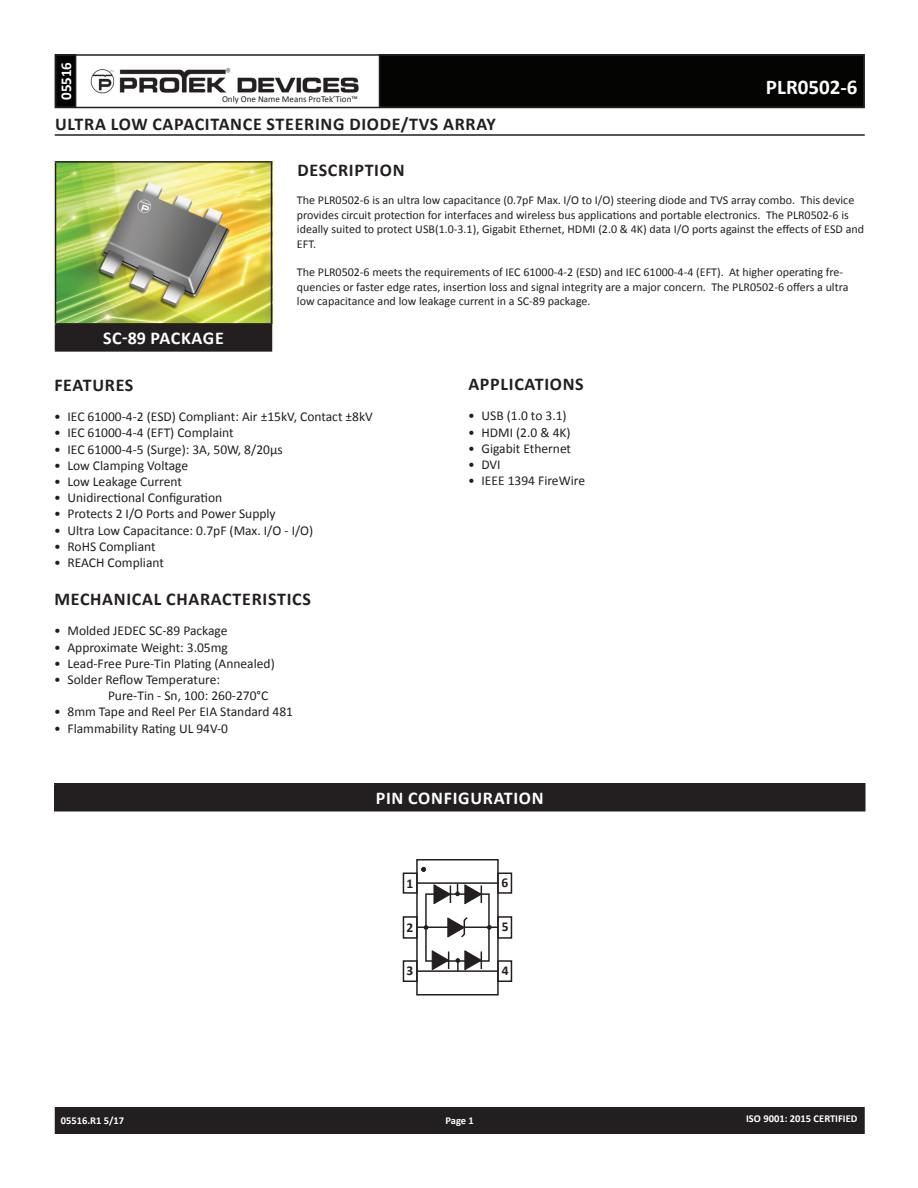
<style>
.page{position:relative;width:918px;height:1188px;background:#fff}
.page>*{position:absolute;margin:0;border:0;box-sizing:border-box;transform-origin:0 0}
.t1{font:700 21px "Calibri";color:#fff}
.t2{font:700 18px "Calibri";letter-spacing:.04em;color:#231f20}
.t3{font:700 18px "Calibri";letter-spacing:.04em;color:#fff}
.t4{font:700 15px "Calibri";color:#fff}
.t5{font:13.5px/16.2px "Calibri";color:#231f20}
.t6{font:700 13.5px "Calibri";color:#231f20}
.t7{font:12px/14.4px "Calibri";color:#231f20}
.t8{font:700 10.5px "Calibri";color:#fff}
.t9{font:9px "Calibri";color:#231f20}
</style>
<div class="page">
<div style="left:56px;top:1108px;width:808px;height:25px;background:#231f20"></div>
<div style="left:55px;top:1107px;width:810px;height:27px;border:2px solid #231f20"></div>
<div style="left:56px;top:55px;width:20px;height:52px;background:#040503"></div>
<div style="left:55px;top:54px;width:21px;height:54px;border:2px solid #231f20"></div>
<div style="left:380px;top:55px;width:484px;height:52px;background:#040503"></div>
<div style="left:55px;top:54px;width:810px;height:54px;border:2px solid #231f20"></div>
<img style="left:90px;top:68px;width:269px;height:26px">
<hr style="left:55px;top:134px;width:810px;height:2px;background:#231f20">
<div style="left:55px;top:784px;width:810px;height:27px;background:#231f20"></div>
<hr style="left:54px;top:783px;width:812px;height:1px;background:#231f20">
<hr style="left:54px;top:784px;width:2px;height:26px;background:#231f20">
<hr style="left:864px;top:784px;width:2px;height:26px;background:#231f20">
<hr style="left:54px;top:810px;width:812px;height:2px;background:#231f20">
<img style="left:56px;top:163px;width:215px;height:160px">
<div style="left:56px;top:324px;width:216px;height:27px;background:#231f20"></div>
<hr style="left:55px;top:161px;width:217px;height:2px;background:#231f20">
<hr style="left:55px;top:163px;width:1px;height:160px;background:#231f20">
<hr style="left:271px;top:163px;width:1px;height:160px;background:#231f20">
<hr style="left:55px;top:323px;width:217px;height:2px;background:#231f20">
<svg style="left:55px;top:325px;width:1px;height:25px"></svg>
<hr style="left:55px;top:350px;width:217px;height:2px;background:#231f20">
<hr style="left:417px;top:927px;width:81px;height:1px;background:#231f20">
<div style="left:425px;top:893px;width:65px;height:69px;border:2px solid #231f20"></div>
<div style="left:416px;top:859px;width:83px;height:137px;border:2px solid #231f20"></div>
<div style="left:403px;top:873px;width:15px;height:21px;border:2px solid #231f20"></div>
<div style="left:403px;top:916px;width:15px;height:23px;border:2px solid #231f20"></div>
<div style="left:403px;top:960px;width:15px;height:22px;border:2px solid #231f20"></div>
<div style="left:497px;top:960px;width:15px;height:22px;border:2px solid #231f20"></div>
<div style="left:497px;top:916px;width:15px;height:23px;border:2px solid #231f20"></div>
<div style="left:497px;top:873px;width:15px;height:21px;border:2px solid #231f20"></div>
<svg style="left:432px;top:950px;width:17px;height:20px"></svg>
<svg style="left:421px;top:867px;width:5px;height:5px"></svg>
<svg style="left:456px;top:950px;width:26px;height:20px"></svg>
<svg style="left:487px;top:925px;width:5px;height:5px"></svg>
<svg style="left:424px;top:925px;width:4px;height:5px"></svg>
<svg style="left:447px;top:917px;width:22px;height:21px"></svg>
<hr style="left:417px;top:970px;width:81px;height:2px;background:#231f20">
<hr style="left:417px;top:882px;width:81px;height:2px;background:#231f20">
<svg style="left:433px;top:884px;width:49px;height:21px"></svg>
<p class="t4" style="left:56px;top:100px;width:40px;rotate:-90deg">05516</p>
<p class="t9" style="left:222px;top:93px;width:137px">Only One Name Means ProTek’Tion™</p>
<h2 class="t2" style="left:55px;top:112px;width:442px">ULTRA LOW CAPACITANCE STEERING DIODE/TVS ARRAY</h2>
<h1 class="t1" style="left:766px;top:74px;width:93px">PLR0502-6</h1>
<h2 class="t3" style="left:103px;top:327px;width:122px">SC-89 PACKAGE</h2>
<h2 class="t2" style="left:297px;top:158px;width:109px">DESCRIPTION</h2>
<p class="t7" style="left:297px;top:193px;width:569px">The PLR0502-6 is an ultra low capacitance (0.7pF Max. I/O to I/O) steering diode and TVS array combo. This device provides circuit protection for interfaces and wireless bus applications and portable electronics. The PLR0502-6 is ideally suited to protect USB(1.0-3.1), Gigabit Ethernet, HDMI (2.0 &amp; 4K) data I/O ports against the effects of ESD and EFT.</p>
<p class="t7" style="left:297px;top:265px;width:553px">The PLR0502-6 meets the requirements of IEC 61000-4-2 (ESD) and IEC 61000-4-4 (EFT). At higher operating fre&shy;quencies or faster edge rates, insertion loss and signal integrity are a major concern. The PLR0502-6 offers a ultra low capacitance and low leakage current in a SC-89 package.</p>
<h2 class="t2" style="left:54px;top:373px;width:81px">FEATURES</h2>
<p class="t5" style="left:54px;top:409px;width:320px">• IEC 61000-4-2 (ESD) Compliant: Air ±15kV, Contact ±8kV</p>
<p class="t5" style="left:54px;top:425px;width:181px">• IEC 61000-4-4 (EFT) Complaint</p>
<p class="t5" style="left:54px;top:441px;width:230px">• IEC 61000-4-5 (Surge): 3A, 50W, 8/20µs</p>
<p class="t5" style="left:54px;top:457px;width:136px">• Low Clamping Voltage</p>
<p class="t5" style="left:54px;top:473px;width:129px">• Low Leakage Current</p>
<p class="t5" style="left:54px;top:490px;width:170px">• Unidirectional Configuration</p>
<p class="t5" style="left:54px;top:506px;width:223px">• Protects 2 I/O Ports and Power Supply</p>
<p class="t5" style="left:54px;top:522px;width:261px">• Ultra Low Capacitance: 0.7pF (Max. I/O - I/O)</p>
<p class="t5" style="left:54px;top:538px;width:103px">• RoHS Compliant</p>
<p class="t5" style="left:54px;top:554px;width:111px">• REACH Compliant</p>
<h2 class="t2" style="left:54px;top:587px;width:258px">MECHANICAL CHARACTERISTICS</h2>
<p class="t5" style="left:54px;top:623px;width:175px">• Molded JEDEC SC-89 Package</p>
<p class="t5" style="left:54px;top:639px;width:175px">• Approximate Weight: 3.05mg</p>
<p class="t5" style="left:54px;top:655px;width:222px">• Lead-Free Pure-Tin Plating (Annealed)</p>
<p class="t5" style="left:108px;top:671px;width:162px;text-indent:-54px">• Solder Reflow Temperature:<br>Pure-Tin - Sn, 100: 260-270°C</p>
<p class="t5" style="left:54px;top:704px;width:241px">• 8mm Tape and Reel Per EIA Standard 481</p>
<p class="t5" style="left:54px;top:720px;width:176px">• Flammability Rating UL 94V-0</p>
<h2 class="t2" style="left:468px;top:372px;width:117px">APPLICATIONS</h2>
<p class="t5" style="left:468px;top:408px;width:100px">• USB (1.0 to 3.1)</p>
<p class="t5" style="left:468px;top:424px;width:104px">• HDMI (2.0 &amp; 4K)</p>
<p class="t5" style="left:468px;top:440px;width:105px">• Gigabit Ethernet</p>
<p class="t5" style="left:468px;top:457px;width:34px">• DVI</p>
<p class="t5" style="left:468px;top:473px;width:119px">• IEEE 1394 FireWire</p>
<h2 class="t3" style="left:376px;top:787px;width:169px">PIN CONFIGURATION</h2>
<p class="t6" style="left:406px;top:875px;width:8px">1</p>
<p class="t6" style="left:502px;top:874px;width:8px">6</p>
<p class="t6" style="left:406px;top:919px;width:8px">2</p>
<p class="t6" style="left:502px;top:918px;width:8px">5</p>
<p class="t6" style="left:406px;top:962px;width:8px">3</p>
<p class="t6" style="left:502px;top:962px;width:8px">4</p>
<p class="t8" style="left:61px;top:1114px;width:65px">05516.R1 5/17</p>
<p class="t8" style="left:446px;top:1114px;width:30px">Page 1</p>
<p class="t8" style="left:746px;top:1112px;width:113px">ISO 9001: 2015 CERTIFIED</p>
</div>
